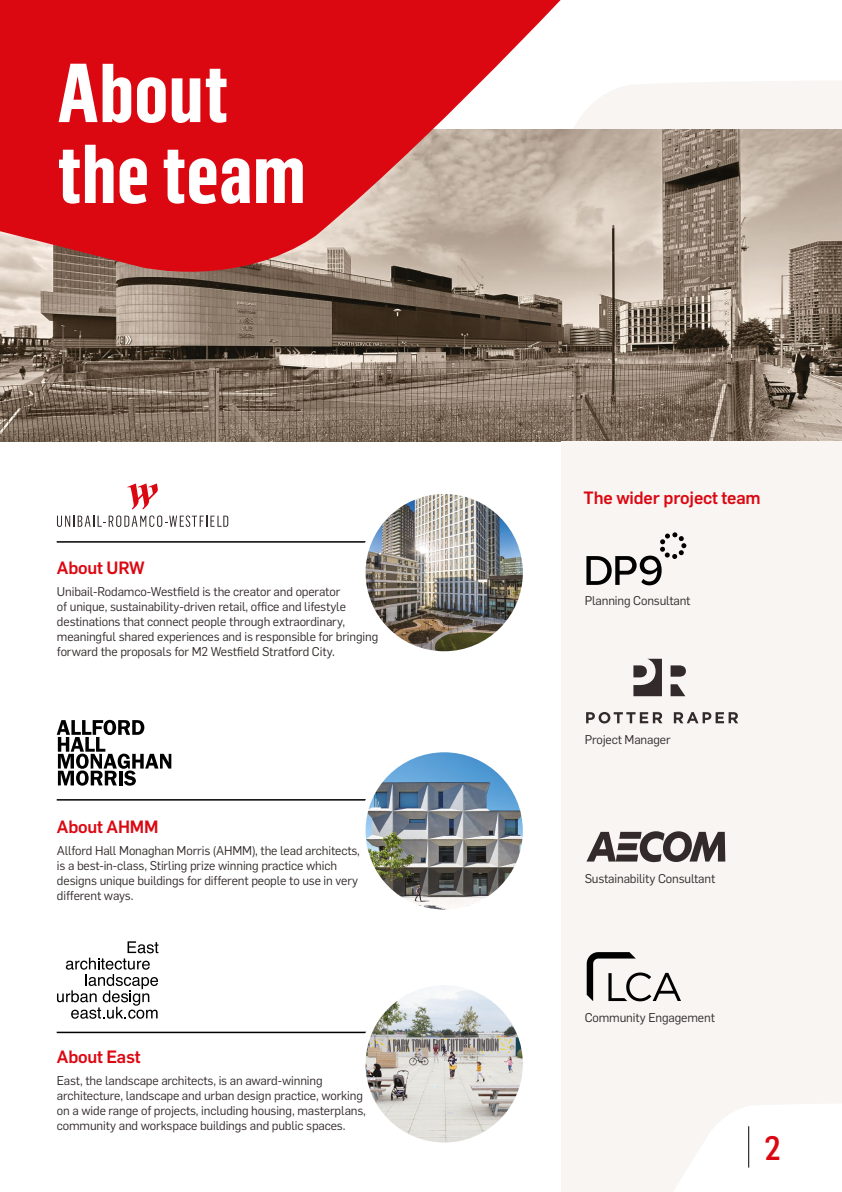
<style>
.page{position:relative;width:842px;height:1192px;background:#fff}
.page>*{position:absolute;margin:0;border:0;box-sizing:border-box;transform-origin:0 0}
.t1{font:700 81.75px/80.9px "Flama Cond";color:#fff}
.t2{font:500 33.25px "Flama Semicond";color:#db0812}
.t3{font:500 17.5px "Flama";letter-spacing:-.01em;color:#db0812}
.t4{font:12.5px/15px "Flama";letter-spacing:-.01em;color:#332b2b}
</style>
<div class="page">
<div style="left:620px;top:81px;width:222px;height:49px;background:#f8f5f3"></div>
<img style="left:0;top:130px;width:842px;height:311px">
<svg style="left:57px;top:483px;width:171px;height:44px"></svg>
<hr style="left:57px;top:541px;width:361px;height:2px;background:#000">
<hr style="left:57px;top:799px;width:361px;height:2px;background:#000">
<hr style="left:57px;top:1032px;width:361px;height:1px;background:#000">
<svg style="left:0;top:0;width:620px;height:289px;background:#d44d4f"></svg>
<img style="left:363px;top:491px;width:163px;height:163px;border-radius:82px">
<div style="left:360px;top:488px;width:169px;height:169px;border:6px solid #fff;border-radius:50%"></div>
<img style="left:363px;top:749px;width:163px;height:164px;border-radius:82px">
<div style="left:360px;top:746px;width:169px;height:170px;border:6px solid #fff;border-radius:50%"></div>
<img style="left:363px;top:982px;width:163px;height:164px;border-radius:82px">
<div style="left:360px;top:979px;width:169px;height:170px;border:6px solid #fff;border-radius:50%"></div>
<div style="left:561px;top:441px;width:281px;height:751px;background:#f8f5f3"></div>
<svg style="left:57px;top:720px;width:114px;height:66px"></svg>
<svg style="left:586px;top:532px;width:100px;height:53px"></svg>
<svg style="left:586px;top:831px;width:139px;height:32px"></svg>
<svg style="left:587px;top:952px;width:94px;height:49px"></svg>
<svg style="left:586px;top:712px;width:152px;height:11px"></svg>
<svg style="left:670px;top:684px;width:15px;height:12px"></svg>
<svg style="left:670px;top:665px;width:16px;height:12px"></svg>
<svg style="left:633px;top:659px;width:29px;height:37px"></svg>
<svg style="left:57px;top:941px;width:101px;height:78px"></svg>
<svg style="left:674px;top:1104px;width:168px;height:88px"></svg>
<hr style="left:748px;top:1126px;width:1px;height:42px;background:#000">
<h1 class="t1" style="left:57px;top:50px;width:250px">About the team</h1>
<h3 class="t3" style="left:57px;top:554px;width:89px">About URW</h3>
<p class="t4" style="left:57px;top:583px;width:323px">Unibail-Rodamco-Westfield is the creator and operator<br>of unique, sustainability-driven retail, office and lifestyle destinations that connect people through extraordinary, meaningful shared experiences and is responsible for bringing forward the proposals for M2 Westfield Stratford City.</p>
<h3 class="t3" style="left:57px;top:814px;width:103px">About AHMM</h3>
<p class="t4" style="left:57px;top:843px;width:304px">Allford Hall Monaghan Morris (AHMM), the lead architects, is a best-in-class, Stirling prize winning practice which designs unique buildings for different people to use in very different ways.</p>
<h3 class="t3" style="left:57px;top:1044px;width:85px">About East</h3>
<p class="t4" style="left:57px;top:1073px;width:311px">East, the landscape architects, is an award-winning architecture, landscape and urban design practice, working on a wide range of projects, including housing, masterplans, community and workspace buildings and public spaces.</p>
<h3 class="t3" style="left:583px;top:485px;width:179px">The wider project team</h3>
<p class="t4" style="left:585px;top:593px;width:107px">Planning Consultant</p>
<p class="t4" style="left:585px;top:732px;width:88px">Project Manager</p>
<p class="t4" style="left:585px;top:870px;width:132px">Sustainability Consultant</p>
<p class="t4" style="left:585px;top:1009px;width:132px">Community Engagement</p>
<h2 class="t2" style="left:764px;top:1127px;width:18px">2</h2>
</div>
